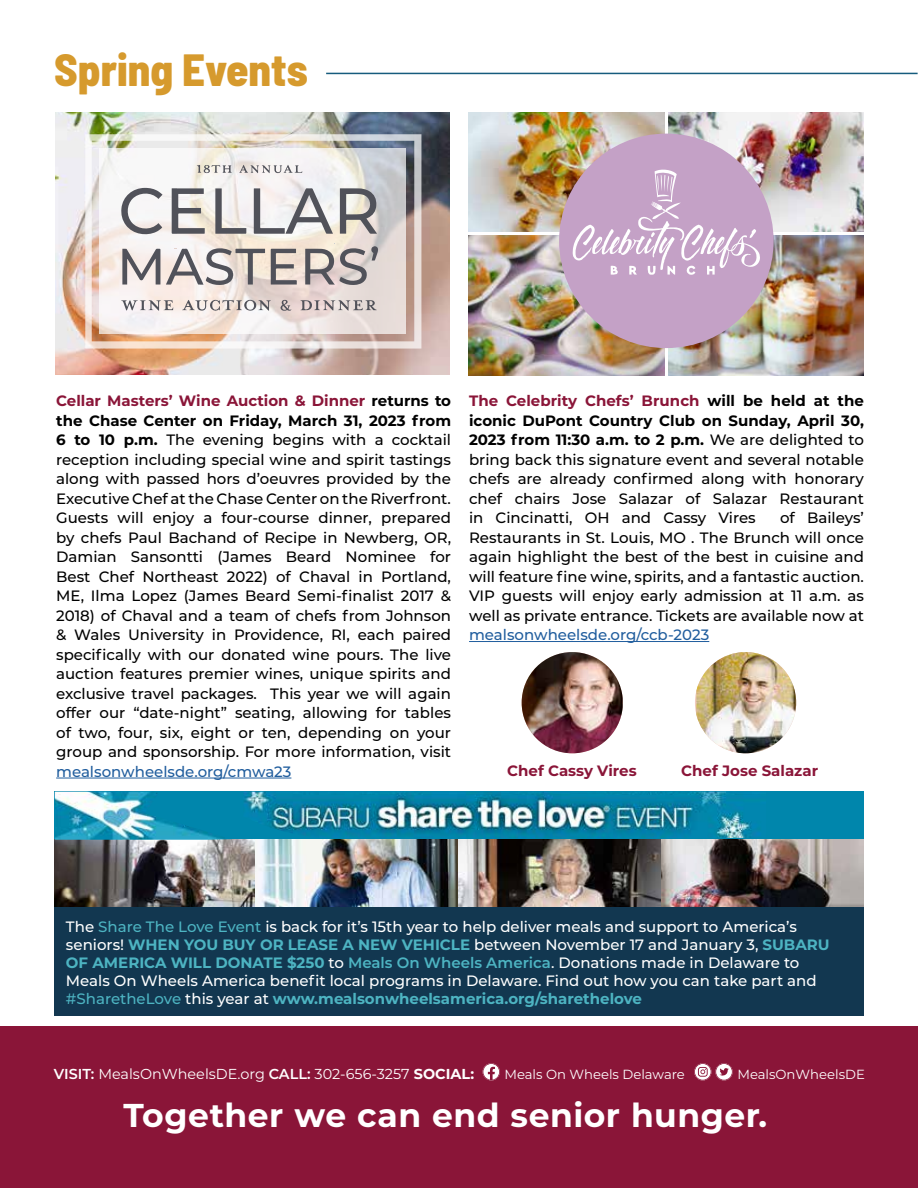
<style>
.page{position:relative;width:918px;height:1188px;background:#fff}
.page>*{position:absolute;margin:0;border:0;box-sizing:border-box;transform-origin:0 0}
.t1{font:800 semi-condensed 45px "Barlow";color:#d69a2d}
.t2{font:700 33px "Montserrat";letter-spacing:.015em;color:#fff}
.t3{font:500 15px/19.5px "Montserrat";color:#000;text-align:justify}
.t4{font:500 15px/18px "Montserrat";color:#fff}
.t5{font:500 15px "Montserrat";color:#215e9e}
.t6{font:700 15px "Montserrat";color:#8a1538}
.t7{font:14.4px "Montserrat";color:#fff}
.t8{font:13.2px "Montserrat";color:#fff}
.s1{font-weight:700;color:#8a1538}
.s2{font-weight:700}
.s3{color:#4db4c2}
.s4{font-weight:700;color:#4db4c2}
.s5{font-weight:600;color:#4db4c2}
.s6{font-weight:600}
</style>
<div class="page">
<div style="left:0;top:1026px;width:918px;height:162px;background:#8a1538"></div>
<hr style="left:56px;top:778px;width:235px;height:1px;background:#215e9e">
<hr style="left:469px;top:641px;width:240px;height:1px;background:#215e9e">
<img style="left:56px;top:112px;width:393px;height:263px">
<svg style="left:85px;top:134px;width:336px;height:215px"></svg>
<img style="left:55px;top:839px;width:809px;height:68px">
<div style="left:55px;top:907px;width:809px;height:109px;background:#123750"></div>
<div style="left:55px;top:792px;width:809px;height:47px;background:#0086ac"></div>
<img style="left:243px;top:792px;width:523px;height:48px">
<img style="left:55px;top:792px;width:177px;height:48px">
<img style="left:469px;top:112px;width:196px;height:119px">
<img style="left:469px;top:235px;width:196px;height:141px">
<img style="left:669px;top:112px;width:195px;height:119px">
<img style="left:669px;top:235px;width:195px;height:141px">
<div style="left:563px;top:138px;width:206px;height:206px;background:#c4a1c6;border-radius:50%"></div>
<div style="left:559px;top:134px;width:215px;height:214px;border:8px solid #c4a1c6;border-radius:50%"></div>
<svg style="left:572px;top:168px;width:188px;height:107px"></svg>
<svg style="left:483px;top:1063px;width:17px;height:17px"></svg>
<svg style="left:694px;top:1063px;width:39px;height:17px"></svg>
<img style="left:522px;top:652px;width:101px;height:101px">
<img style="left:696px;top:652px;width:100px;height:101px">
<hr style="left:326px;top:73px;width:592px;height:1px;background:#165c7d">
<h1 class="t1" style="left:54px;top:37px;width:255px">Spring Events</h1>
<p class="t3" style="left:56px;top:390px;width:396px"><span class="s1">Cellar Masters’ Wine Auction &amp; Dinner</span> <span class="s2">returns to the Chase Center on Friday, March 31, 2023 from 6 to 10 p.m.</span> The evening begins with a cocktail reception including special wine and spirit tastings along with passed hors d’oeuvres provided by the Executive Chef at the Chase Center on the Riverfront.<br>Guests will enjoy a four-course dinner, prepared by chefs Paul Bachand of Recipe in Newberg, OR, Damian Sansontti (James Beard Nominee for Best Chef Northeast 2022) of Chaval in Portland, ME, Ilma Lopez (James Beard Semi-finalist 2017 &amp; 2018) of Chaval and a team of chefs from Johnson &amp; Wales University in Providence, RI, each paired specifically with our donated wine pours. The live auction features premier wines, unique spirits and exclusive travel packages. This year we will again offer our “date-night” seating, allowing for tables of two, four, six, eight or ten, depending on your group and sponsorship. For more information, visit</p>
<p class="t5" style="left:56px;top:761px;width:237px">mealsonwheelsde.org/cmwa23</p>
<p class="t3" style="left:469px;top:390px;width:396px"><span class="s1">The Celebrity Chefs’ Brunch</span> <span class="s2">will be held at the iconic DuPont Country Club on Sunday, April 30, 2023 from 11:30 a.m. to 2 p.m.</span> We are delighted to bring back this signature event and several notable chefs are already confirmed along with honorary chef chairs Jose Salazar of Salazar Restaurant in Cincinatti, OH and Cassy Vires</p>
<p class="t3" style="left:469px;top:507px;width:396px;text-indent:311px">of Baileys’ Restaurants in St. Louis, MO . The Brunch will once again highlight the best of the best in cuisine and will feature fine wine, spirits, and a fantastic auction.<br>VIP guests will enjoy early admission at 11 a.m. as well as private entrance. Tickets are available now at</p>
<p class="t5" style="left:469px;top:624px;width:242px">mealsonwheelsde.org/ccb-2023</p>
<p class="t6" style="left:507px;top:760px;width:131px">Chef Cassy Vires</p>
<p class="t6" style="left:681px;top:760px;width:139px">Chef Jose Salazar</p>
<p class="t4" style="left:66px;top:917px;width:765px">The <span class="s3">Share The Love Event</span> is back for it’s 15th year to help deliver meals and support to America’s seniors! <span class="s4">WHEN YOU BUY OR LEASE A NEW VEHICLE</span> between November 17 and January 3, <span class="s4">SUBARU OF AMERICA WILL DONATE $250</span> to <span class="s5">Meals On Wheels America</span>. Donations made in Delaware to Meals On Wheels America benefit local programs in Delaware. Find out how you can take part and <span class="s3">#SharetheLove</span> this year at <span class="s4">www.mealsonwheelsamerica.org/sharethelove</span></p>
<p class="t7" style="left:54px;top:1064px;width:422px"><span class="s6">VISIT:</span> MealsOnWheelsDE.org <span class="s6">CALL:</span> 302-656-3257 <span class="s2">SOCIAL:</span></p>
<p class="t8" style="left:504px;top:1065px;width:182px">Meals On Wheels Delaware</p>
<p class="t8" style="left:737px;top:1065px;width:129px">MealsOnWheelsDE</p>
<h2 class="t2" style="left:124px;top:1092px;width:645px">Together we can end senior hunger.</h2>
</div>
